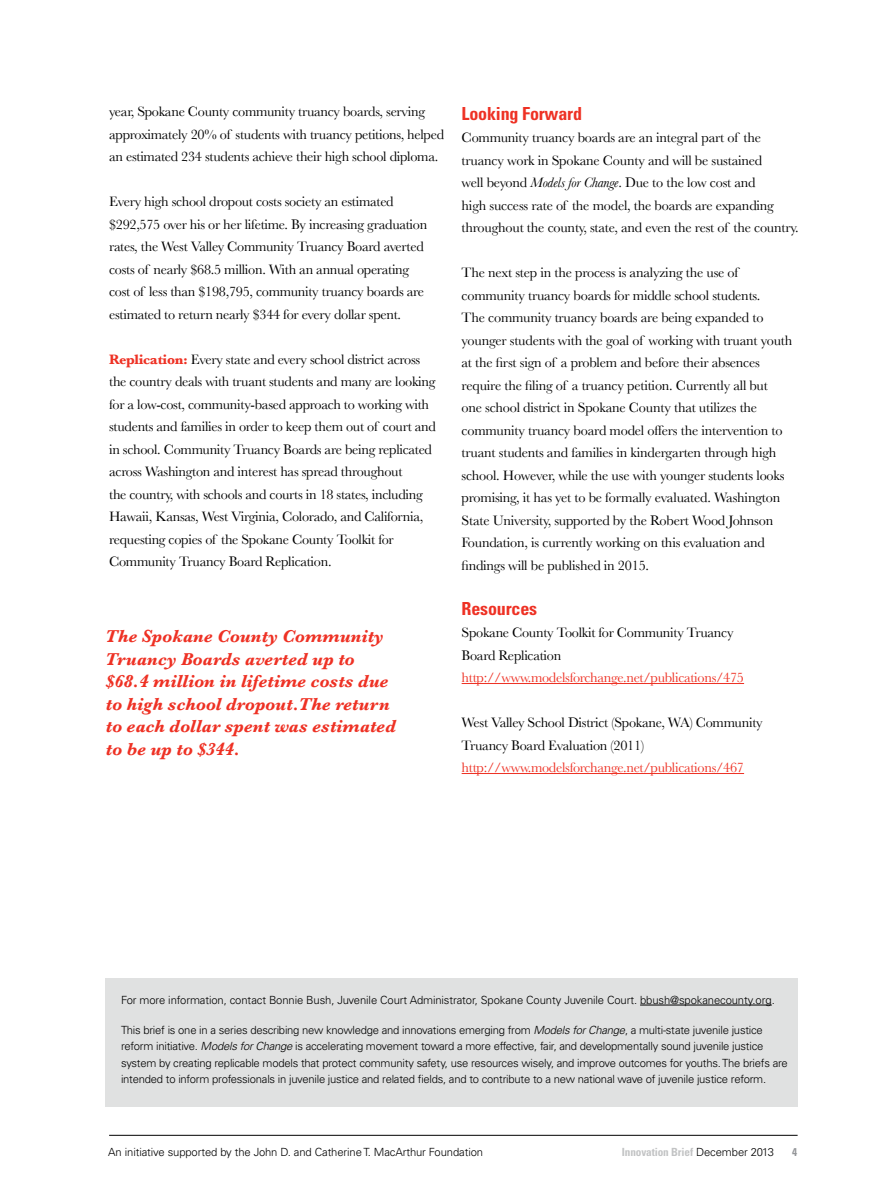
<style>
.page{position:relative;width:891px;height:1188px;background:#fff}
.page>*{position:absolute;margin:0;border:0;box-sizing:border-box;transform-origin:0 0}
.t1{font:italic 700 18px/22.5px "Baskerville";color:#ee3124}
.t2{font:700 condensed 18px "Univers LT Std";letter-spacing:-.01em;color:#ee3124}
.t3{font:14.25px/22.5px "Baskerville";letter-spacing:-.02em;color:#000}
.t4{font:14.25px "Baskerville";letter-spacing:-.02em;color:#ee3124}
.t5{font:300 11.25px/16.5px "Univers LT Std";letter-spacing:-.02em;color:#000}
.t6{font:700 condensed 11.25px "Univers LT Std";letter-spacing:-.01em;color:#c2c3c4}
.t7{font:700 condensed 11.25px "Univers LT Std";color:#939598}
.s1{font-weight:700;color:#ee3124}
.s2{font-style:italic}
.s3{font-weight:300;font-stretch:normal;color:#000}
</style>
<div class="page">
<div style="left:106px;top:978px;width:692px;height:129px;background:#e0e1e1"></div>
<hr style="left:109px;top:1135px;width:689px;height:1px;background:#000">
<hr style="left:640px;top:1005px;width:132px;height:1px;background:#000">
<hr style="left:462px;top:683px;width:282px;height:1px;background:#ee3124">
<hr style="left:462px;top:773px;width:282px;height:1px;background:#ee3124">
<p class="t3" style="left:109px;top:100px;width:337px">year, Spokane County community truancy boards, serving approximately 20% of students with truancy petitions, helped an estimated 234 students achieve their high school diploma.</p>
<p class="t3" style="left:109px;top:190px;width:320px">Every high school dropout costs society an estimated $292,575 over his or her lifetime. By increasing graduation rates, the West Valley Community Truancy Board averted costs of nearly $68.5 million. With an annual operating cost of less than $198,795, community truancy boards are estimated to return nearly $344 for every dollar spent.</p>
<p class="t3" style="left:109px;top:348px;width:328px"><span class="s1">Replication:</span> Every state and every school district across the country deals with truant students and many are looking for a low-cost, community-based approach to working with students and families in order to keep them out of court and in school. Community Truancy Boards are being replicated across Washington and interest has spread throughout<br>the country, with schools and courts in 18 states, including Hawaii, Kansas, West Virginia, Colorado, and California, requesting copies of the Spokane County Toolkit for Community Truancy Board Replication.</p>
<p class="t1" style="left:106px;top:625px;width:292px">The Spokane County Community<br>Truancy Boards averted up to $68.4 million in lifetime costs due to high school dropout.The return to each dollar spent was estimated to be up to $344.</p>
<p class="t2" style="left:462px;top:102px;width:122px">Looking Forward</p>
<p class="t3" style="left:462px;top:126px;width:338px">Community truancy boards are an integral part of the truancy work in Spokane County and will be sustained<br>well beyond <span class="s2">Models for Change</span>. Due to the low cost and<br>high success rate of the model, the boards are expanding throughout the county, state, and even the rest of the country.</p>
<p class="t3" style="left:462px;top:261px;width:332px">The next step in the process is analyzing the use of community truancy boards for middle school students.<br>The community truancy boards are being expanded to younger students with the goal of working with truant youth at the first sign of a problem and before their absences require the filing of a truancy petition. Currently all but<br>one school district in Spokane County that utilizes the community truancy board model offers the intervention to truant students and families in kindergarten through high school. However, while the use with younger students looks promising, it has yet to be formally evaluated. Washington State University, supported by the Robert Wood Johnson Foundation, is currently working on this evaluation and findings will be published in 2015.</p>
<p class="t2" style="left:462px;top:597px;width:77px">Resources</p>
<p class="t3" style="left:462px;top:621px;width:273px">Spokane County Toolkit for Community Truancy<br>Board Replication</p>
<p class="t4" style="left:462px;top:669px;width:284px">http://www.modelsforchange.net/publications/475</p>
<p class="t3" style="left:462px;top:711px;width:303px">West Valley School District (Spokane, WA) Community<br>Truancy Board Evaluation (2011)</p>
<p class="t4" style="left:462px;top:759px;width:284px">http://www.modelsforchange.net/publications/467</p>
<p class="t5" style="left:121px;top:992px;width:655px">For more information, contact Bonnie Bush, Juvenile Court Administrator, Spokane County Juvenile Court. bbush@spokanecounty.org.</p>
<p class="t5" style="left:121px;top:1022px;width:668px">This brief is one in a series describing new knowledge and innovations emerging from <span class="s2">Models for Change</span>, a multi-state juvenile justice reform initiative. <span class="s2">Models for Change</span> is accelerating movement toward a more effective, fair, and developmentally sound juvenile justice system by creating replicable models that protect community safety, use resources wisely, and improve outcomes for youths. The briefs are intended to inform professionals in juvenile justice and related fields, and to contribute to a new national wave of juvenile justice reform.</p>
<p class="t5" style="left:108px;top:1143px;width:376px">An initiative supported by the John D. and Catherine T. MacArthur Foundation</p>
<p class="t6" style="left:622px;top:1145px;width:154px">Innovation Brief <span class="s3">December 2013</span></p>
<p class="t7" style="left:792px;top:1145px;width:6px">4</p>
</div>
